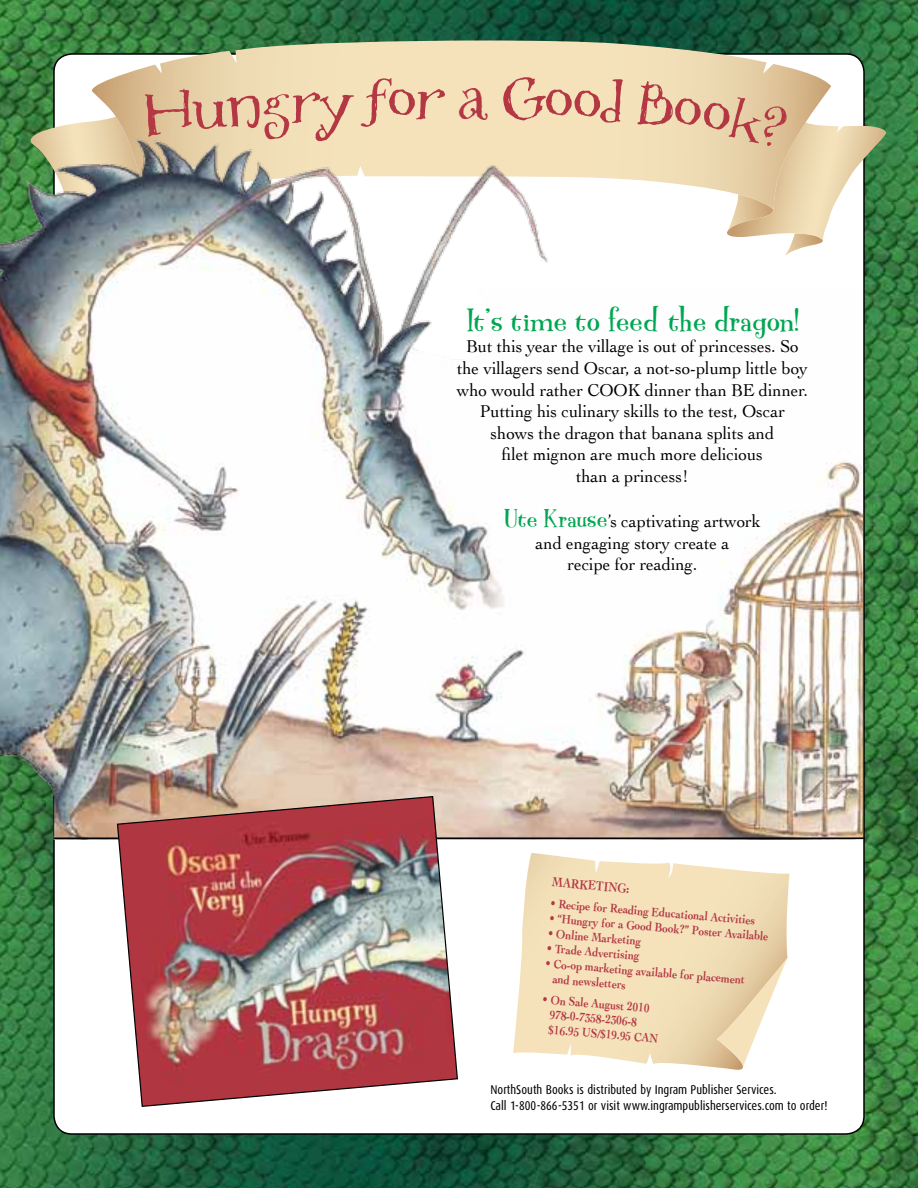
<style>
.page{position:relative;width:918px;height:1188px;background:#fff}
.page>*{position:absolute;margin:0;border:0;box-sizing:border-box;transform-origin:0 0}
.t1{font:49.5px "Tree Boxelder";color:#b43744}
.t2{font:37.5px "Pink Martini BV";letter-spacing:.02em;color:#00a651}
.t3{font:18px/21.6px "Cochin";color:#000;text-align:center;scale:.95 1}
.t4{font:700 13.5px "Cochin";color:#b43744;scale:.85 1}
.t5{font:700 12.75px/15px "Cochin";color:#b43744;scale:.85 1}
.t6{font:12.75px/15.8px "Dax Condensed";color:#000}
.s1{font-family:"Pink Martini BV";font-size:30px;color:#00a651}
</style>
<div class="page">
<img style="left:0;top:0;width:918px;height:1188px">
<div style="left:54px;top:54px;width:810px;height:1080px;background:#fff;border-radius:18px"></div>
<svg style="left:92px;top:40px;width:739px;height:90px;background:#cfcba6"></svg>
<img style="left:0;top:130px;width:863px;height:709px">
<svg style="left:513px;top:853px;width:277px;height:217px;background:#f4e3c2"></svg>
<svg style="left:717px;top:958px;width:70px;height:109px"></svg>
<hr style="left:54px;top:837px;width:810px;height:2px;background:#000">
<img style="left:116px;top:795px;width:343px;height:312px">
<img style="left:31px;top:78px;width:414px;height:172px">
<div style="left:503px;top:77px;width:120px;height:46px;background:#f5e2bb"></div>
<svg style="left:637px;top:81px;width:250px;height:175px"></svg>
<h1 class="t1" style="left:458px;top:68px;width:33px">a</h1>
<h2 class="t2" style="left:466px;top:301px;width:334px">It’s time to feed the dragon!</h2>
<p class="t3" style="left:457px;top:336px;width:371px">But this year the village is out of princesses. So the villagers send Oscar, a not-so-plump little boy who would rather COOK dinner than BE dinner.<br>Putting his culinary skills to the test, Oscar shows the dragon that banana splits and<br>filet mignon are much more delicious<br>than a princess!</p>
<p class="t3" style="left:504px;top:510px;width:272px"><span class="s1">Ute Krause</span>’s captivating artwork and engaging story create a<br>recipe for reading.</p>
<p class="t4" style="left:553px;top:874px;width:93px;rotate:5deg">MARKETING:</p>
<p class="t5" style="left:551px;top:895px;width:243px;rotate:5deg">• Recipe for Reading Educational Activities</p>
<p class="t5" style="left:550px;top:910px;width:260px;rotate:5deg">• “Hungry for a Good Book?” Poster Available</p>
<p class="t5" style="left:549px;top:925px;width:111px;rotate:5deg">• Online Marketing</p>
<p class="t5" style="left:548px;top:940px;width:111px;rotate:5deg">• Trade Advertising</p>
<p class="t5" style="left:555px;top:956px;width:227px;text-indent:-9px;rotate:5deg">• Co-op marketing available for placement and newsletters</p>
<p class="t5" style="left:552px;top:992px;width:131px;text-indent:-9px;rotate:5deg">• On Sale August 2010<br>978-0-7358-2306-8 $16.95 US/$19.95 CAN</p>
<p class="t6" style="left:490px;top:1082px;width:339px">NorthSouth Books is distributed by Ingram Publisher Services.<br>Call 1-800-866-5351 or visit www.ingrampublisherservices.com to order!</p>
</div>
